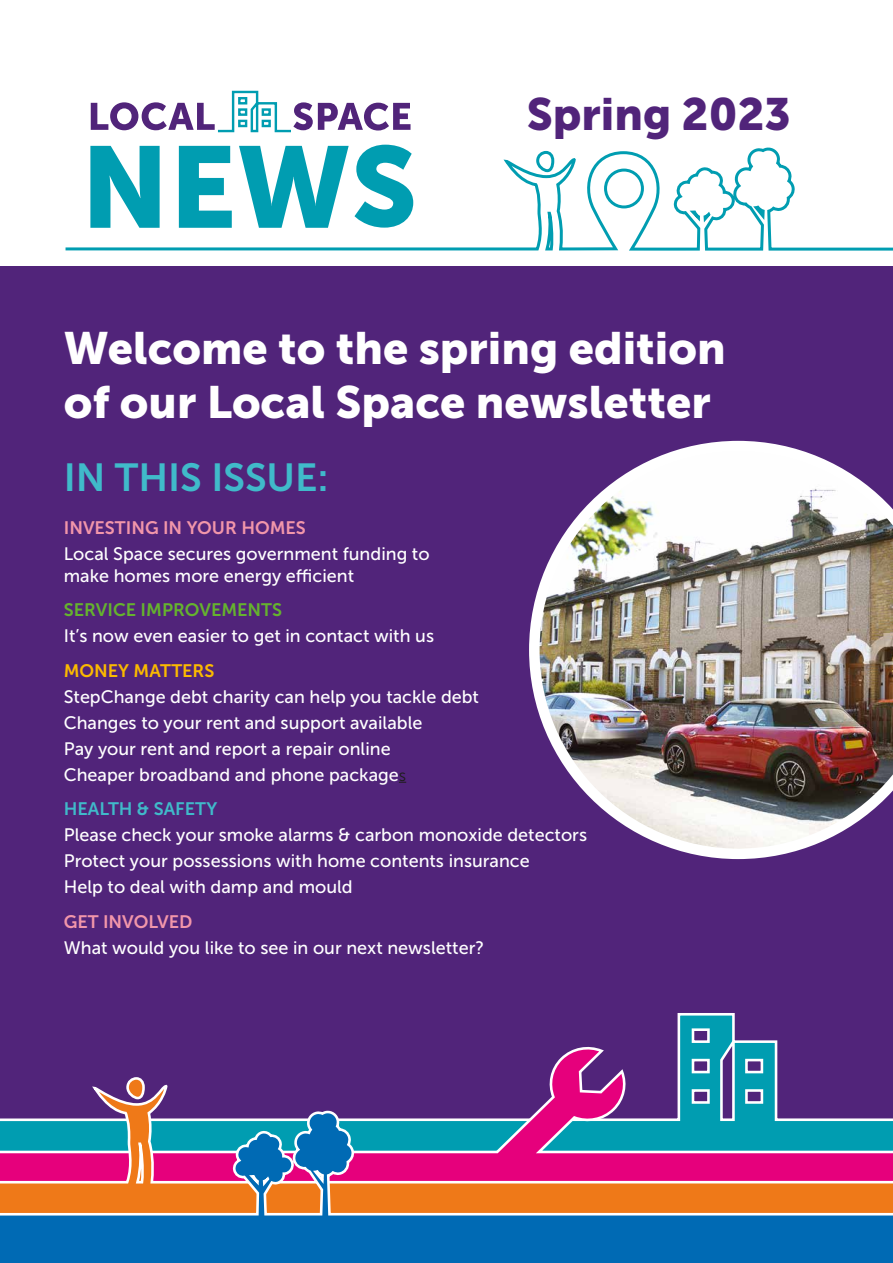
<style>
.page{position:relative;width:893px;height:1263px;background:#fff}
.page>*{position:absolute;margin:0;border:0;box-sizing:border-box;transform-origin:0 0}
.t1{font:114.6px "Museo Sans 900";color:#009db1}
.t2{font:45px/54px "Museo Sans 900";color:#fff}
.t3{font:45px "Museo Sans 900";color:#51247a}
.t4{font:39px "Museo Sans 700";color:#40baca}
.t5{font:18px/26px "Museo Sans 500";color:#fff}
.t6{font:18px "Museo Sans 700";color:#f296aa}
.t7{font:18px "Museo Sans 700";color:#65b32e}
.t8{font:18px "Museo Sans 700";color:#40baca}
.t9{font:18px "Museo Sans 700";color:#fbba00}
.s1{font-size:112.2px}
.s2{font-family:"Museo Sans 300";font-size:16.5px;color:#1d1d1b}
</style>
<div class="page">
<div style="left:0;top:267px;width:893px;height:996px;background:#51247a"></div>
<div style="left:0;top:1214px;width:893px;height:49px;background:#006ab4"></div>
<svg style="left:677px;top:1013px;width:58px;height:27px"></svg>
<svg style="left:92px;top:1040px;width:686px;height:59px"></svg>
<div style="left:692px;top:1089px;width:18px;height:15px;background:#51247a;border:3px solid #fff"></div>
<div style="left:692px;top:1059px;width:18px;height:14px;background:#51247a;border:3px solid #fff"></div>
<div style="left:692px;top:1028px;width:18px;height:15px;background:#51247a;border:3px solid #fff"></div>
<svg style="left:719px;top:1038px;width:18px;height:61px"></svg>
<img style="left:529px;top:441px;width:364px;height:418px">
<svg style="left:91px;top:90px;width:319px;height:17px"></svg>
<svg style="left:65px;top:107px;width:828px;height:144px"></svg>
<svg style="left:0;top:1099px;width:893px;height:117px;background:#97677e"></svg>
<h1 class="t1" style="left:81px;top:123px;width:338px">NEW<span class="s1">S</span></h1>
<h2 class="t3" style="left:527px;top:88px;width:266px">Spring 2023</h2>
<h2 class="t2" style="left:64px;top:321px;width:663px">Welcome to the spring edition of our Local Space newsletter</h2>
<h3 class="t4" style="left:64px;top:456px;width:267px">IN THIS ISSUE:</h3>
<p class="t6" style="left:64px;top:517px;width:244px">INVESTING IN YOUR HOMES</p>
<p class="t5" style="left:64px;top:543px;width:367px;line-height:21.8px">Local Space secures government funding to make homes more energy efficient</p>
<p class="t7" style="left:64px;top:600px;width:220px">SERVICE IMPROVEMENTS</p>
<p class="t5" style="left:64px;top:623px;width:372px">It’s now even easier to get in contact with us</p>
<p class="t9" style="left:64px;top:660px;width:152px">MONEY MATTERS</p>
<p class="t5" style="left:64px;top:683px;width:417px">StepChange debt charity can help you tackle debt Changes to your rent and support available<br>Pay your rent and report a repair online<br>Cheaper broadband and phone package<span class="s2">s</span></p>
<p class="t8" style="left:64px;top:799px;width:155px">HEALTH &amp; SAFETY</p>
<p class="t5" style="left:64px;top:822px;width:525px">Please check your smoke alarms &amp; carbon monoxide detectors<br>Protect your possessions with home contents insurance<br>Help to deal with damp and mould</p>
<p class="t6" style="left:64px;top:911px;width:130px">GET INVOLVED</p>
<p class="t5" style="left:64px;top:934px;width:422px">What would you like to see in our next newsletter?</p>
</div>
